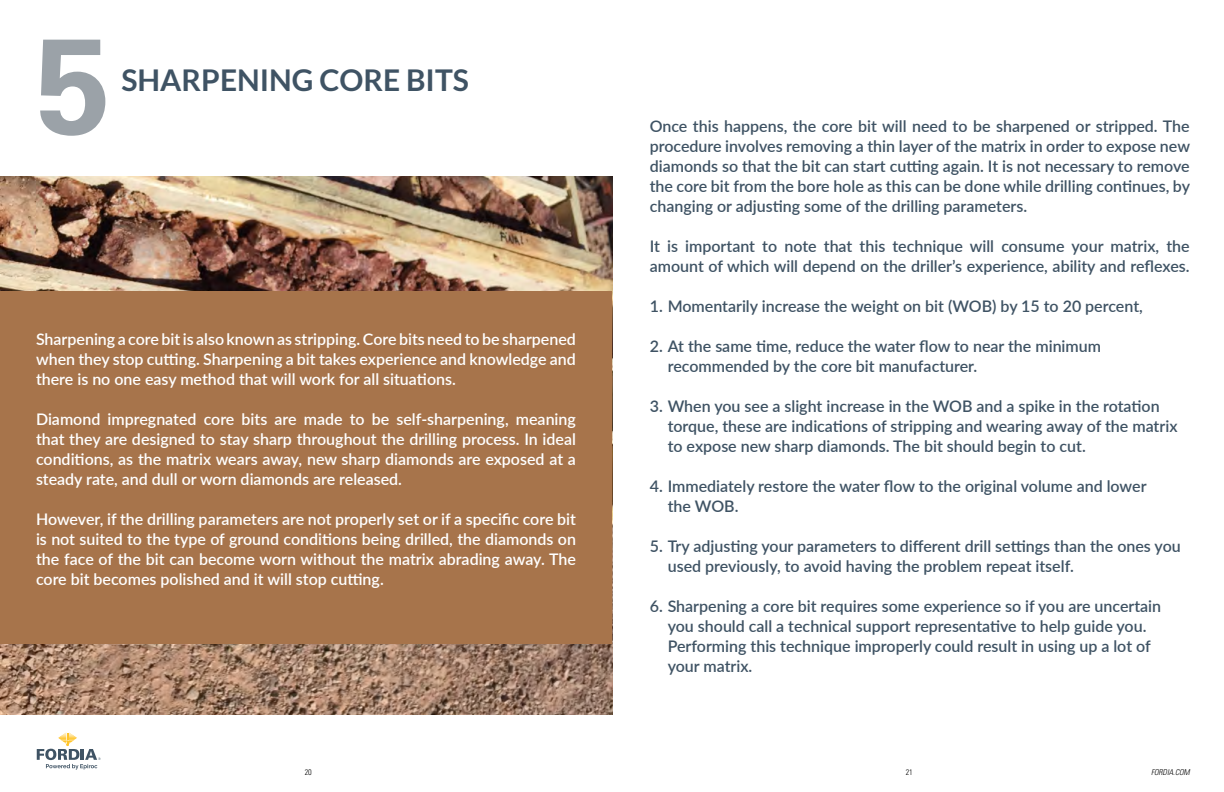
<style>
.page{position:relative;width:1224px;height:792px;background:#fff}
.page>*{position:absolute;margin:0;border:0;box-sizing:border-box;transform-origin:0 0}
.t1{font:700 135px "Univers LT Std";color:#9ba2a8}
.t2{font:700 30px "Lato";color:#3f5364}
.t3{font:600 16px/20px "Lato";color:#3f5364}
.t4{font:600 16px/20px "Lato";color:#fff;text-align:justify}
.t5{font:italic 300 condensed 8px "Univers LT Std";color:#000}
.t6{font:300 condensed 8px "Univers LT Std";color:#000}
</style>
<div class="page">
<svg style="left:37px;top:732px;width:64px;height:38px"></svg>
<img style="left:0;top:176px;width:612px;height:539px">
<div style="left:0;top:292px;width:612px;height:352px;background:#a7744b"></div>
<h1 class="t1" style="left:36px;top:7px;width:77px">5</h1>
<h2 class="t2" style="left:122px;top:63px;width:349px">SHARPENING CORE BITS</h2>
<p class="t4" style="left:36px;top:328px;width:541px">Sharpening a core bit is also known as stripping. Core bits need to be sharpened when they stop cutting. Sharpening a bit takes experience and knowledge and there is no one easy method that will work for all situations.</p>
<p class="t4" style="left:36px;top:408px;width:541px">Diamond impregnated core bits are made to be self-sharpening, meaning that they are designed to stay sharp throughout the drilling process. In ideal conditions, as the matrix wears away, new sharp diamonds are exposed at a steady rate, and dull or worn diamonds are released.</p>
<p class="t4" style="left:36px;top:508px;width:542px">However, if the drilling parameters are not properly set or if a specific core bit is not suited to the type of ground conditions being drilled, the diamonds on the face of the bit can become worn without the matrix abrading away. The core bit becomes polished and it will stop cutting.</p>
<p class="t3" style="left:650px;top:115px;width:542px;text-align:justify">Once this happens, the core bit will need to be sharpened or stripped. The procedure involves removing a thin layer of the matrix in order to expose new diamonds so that the bit can start cutting again. It is not necessary to remove the core bit from the bore hole as this can be done while drilling continues, by changing or adjusting some of the drilling parameters.</p>
<p class="t3" style="left:650px;top:235px;width:541px">It is important to note that this technique will consume your matrix, the amount of which will depend on the driller’s experience, ability and reflexes.</p>
<p class="t3" style="left:650px;top:295px;width:495px">1. Momentarily increase the weight on bit (WOB) by 15 to 20 percent,</p>
<p class="t3" style="left:668px;top:335px;width:435px;text-indent:-18px">2. At the same time, reduce the water flow to near the minimum recommended by the core bit manufacturer.</p>
<p class="t3" style="left:668px;top:395px;width:511px;text-indent:-18px">3. When you see a slight increase in the WOB and a spike in the rotation torque, these are indications of stripping and wearing away of the matrix to expose new sharp diamonds. The bit should begin to cut.</p>
<p class="t3" style="left:668px;top:475px;width:480px;text-indent:-18px">4. Immediately restore the water flow to the original volume and lower the WOB.</p>
<p class="t3" style="left:668px;top:535px;width:515px;text-indent:-18px">5. Try adjusting your parameters to different drill settings than the ones you used previously, to avoid having the problem repeat itself.</p>
<p class="t3" style="left:668px;top:595px;width:495px;text-indent:-18px">6. Sharpening a core bit requires some experience so if you are uncertain you should call a technical support representative to help guide you.<br>Performing this technique improperly could result in using up a lot of your matrix.</p>
<p class="t6" style="left:305px;top:768px;width:9px">20</p>
<p class="t6" style="left:906px;top:768px;width:9px">21</p>
<p class="t5" style="left:1151px;top:768px;width:40px">FORDIA.COM</p>
</div>
